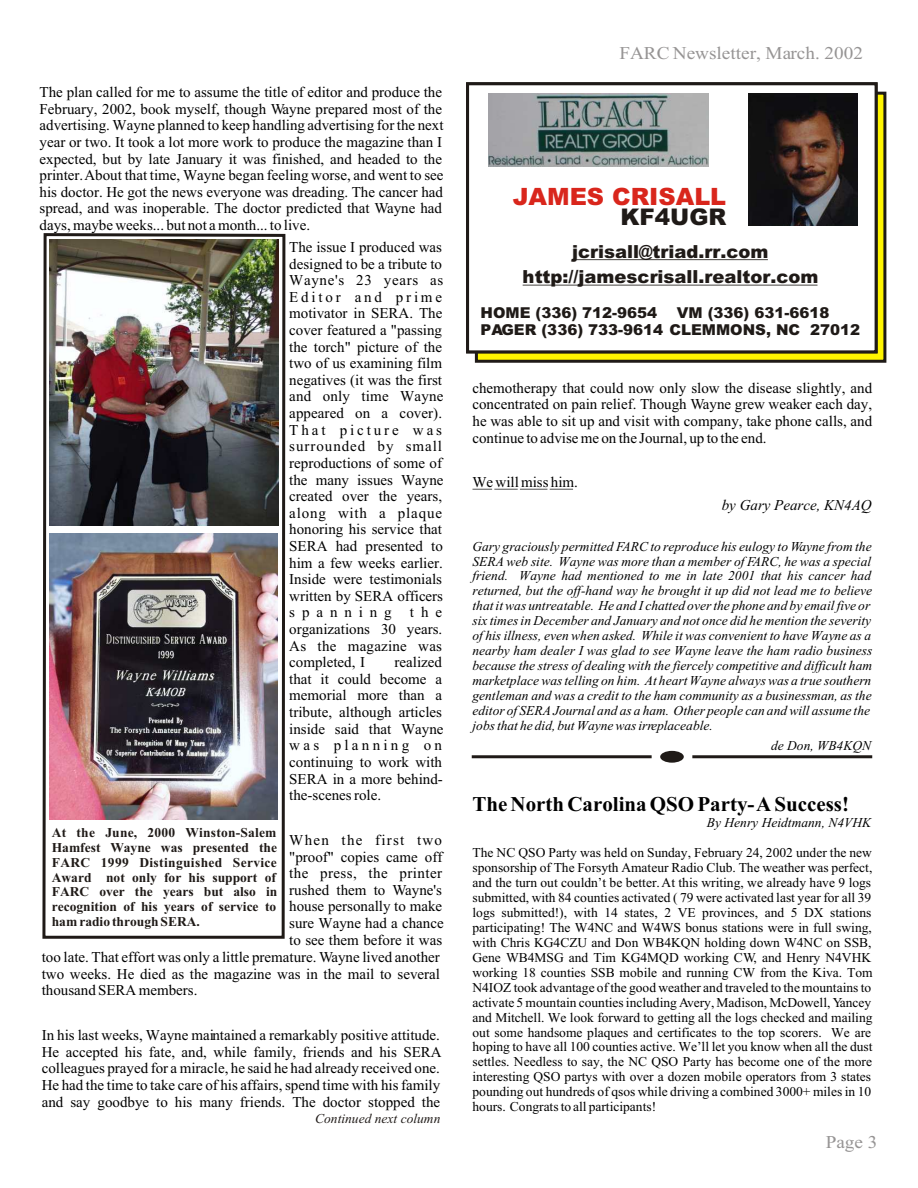
<style>
.page{position:relative;width:918px;height:1188px;background:#fff}
.page>*{position:absolute;margin:0;border:0;box-sizing:border-box;transform-origin:0 0}
.t1{font:900 23.85px "Arial";color:#d9261c}
.t2{font:900 22.95px "Arial";color:#1f1a17}
.t3{font:700 21px "Times New Roman";color:#000}
.t4{font:900 18px/25.3px "Arial";color:#1f1a17;text-align:center}
.t5{font:18px "Times New Roman";color:#969494;scale:1.07 1}
.t6{font:15px/16.6px "Times New Roman";color:#000;text-align:justify}
.t7{font:900 15px/17.4px "Arial";color:#1f1a17}
.t8{font:italic 15px "Times New Roman";color:#000}
.t9{font:13.5px/15px "Times New Roman";color:#000;text-align:justify}
.t10{font:italic 13.5px/15px "Times New Roman";color:#000}
.t11{font:700 13.5px/15px "Times New Roman";color:#1f1a17;text-align:justify}
.t12{font:italic 13.5px "Times New Roman";color:#1f1a17}
</style>
<div class="page">
<svg style="left:42px;top:233px;width:244px;height:706px"></svg>
<svg style="left:472px;top:489px;width:101px;height:1px"></svg>
<hr style="left:472px;top:755px;width:180px;height:3px;background:#1f1a17">
<hr style="left:692px;top:755px;width:180px;height:3px;background:#1f1a17">
<div style="left:660px;top:751px;width:24px;height:12px;background:#1f1a17;border-radius:50%"></div>
<div style="left:475px;top:92px;width:411px;height:271px;background:#fff500;border:3px solid #1f1a17"></div>
<div style="left:466px;top:82px;width:412px;height:271px;background:#fff;border:3px solid #1f1a17"></div>
<img style="left:488px;top:94px;width:220px;height:73px">
<img style="left:749px;top:94px;width:109px;height:132px">
<hr style="left:572px;top:259px;width:196px;height:1px;background:#1f1a17">
<hr style="left:523px;top:285px;width:295px;height:1px;background:#1f1a17">
<img style="left:50px;top:239px;width:228px;height:286px">
<img style="left:50px;top:534px;width:228px;height:285px">
<p class="t6" style="left:40px;top:85px;width:405px">The plan called for me to assume the title of editor and produce the February, 2002, book myself, though Wayne prepared most of the advertising. Wayne planned to keep handling advertising for the next year or two. It took a lot more work to produce the magazine than I expected, but by late January it was finished, and headed to the printer. About that time, Wayne began feeling worse, and went to see his doctor. He got the news everyone was dreading. The cancer had spread, and was inoperable. The doctor predicted that Wayne had days, maybe weeks... but not a month... to live.</p>
<p class="t11" style="left:52px;top:826px;width:227px">At the June, 2000 Winston-Salem Hamfest Wayne was presented the FARC 1999 Distinguished Service Award not only for his support of FARC over the years but also in recognition of his years of service to ham radio through SERA.</p>
<p class="t6" style="left:289px;top:240px;width:156px">The issue I produced was designed to be a tribute to Wayne's 23 years as Editor and prime motivator in SERA. The cover featured a "passing the torch" picture of the two of us examining film negatives (it was the first and only time Wayne appeared on a cover).<br>That picture was surrounded by small reproductions of some of the many issues Wayne created over the years, along with a plaque honoring his service that SERA had presented to him a few weeks earlier.<br>Inside were testimonials written by SERA officers spanning the organizations 30 years.<br>As the magazine was completed, I</p>
<p class="t6" style="left:289px;top:655px;width:156px;text-indent:105px">realized that it could become a memorial more than a tribute, although articles inside said that Wayne was planning on continuing to work with SERA in a more behind&shy;the-scenes role.</p>
<p class="t6" style="left:289px;top:833px;width:156px">When the first two "proof" copies came off the press, the printer rushed them to Wayne's house personally to make sure Wayne had a chance to see them before it was</p>
<p class="t6" style="left:42px;top:950px;width:400px">too late. That effort was only a little premature. Wayne lived another two weeks. He died as the magazine was in the mail to several thousand SERA members.</p>
<p class="t6" style="left:42px;top:1028px;width:402px">In his last weeks, Wayne maintained a remarkably positive attitude.<br>He accepted his fate, and, while family, friends and his SERA colleagues prayed for a miracle, he said he had already received one.<br>He had the time to take care of his affairs, spend time with his family and say goodbye to his many friends. The doctor stopped the</p>
<p class="t12" style="left:315px;top:1114px;width:127px">Continued next column</p>
<p class="t5" style="left:619px;top:47px;width:229px">FARC Newsletter, March. 2002</p>
<h1 class="t1" style="left:513px;top:188px;width:215px">JAMES CRISALL</h1>
<h2 class="t2" style="left:620px;top:209px;width:107px">KF4UGR</h2>
<p class="t4" style="left:523px;top:240px;width:297px">jcrisall@triad.rr.com http://jamescrisall.realtor.com</p>
<p class="t7" style="left:481px;top:305px;width:381px">HOME (336) 712-9654<br>PAGER (336) 733-9614 CLEMMONS, NC 27012</p>
<p class="t7" style="left:677px;top:305px;width:154px">VM (336) 631-6618</p>
<p class="t6" style="left:472px;top:381px;width:401px">chemotherapy that could now only slow the disease slightly, and concentrated on pain relief. Though Wayne grew weaker each day, he was able to sit up and visit with company, take phone calls, and continue to advise me on the Journal, up to the end.</p>
<p class="t6" style="left:472px;top:476px;width:107px">We will miss him.</p>
<p class="t8" style="left:722px;top:499px;width:151px">by Gary Pearce, KN4AQ</p>
<p class="t10" style="left:472px;top:540px;width:401px">Gary graciously permitted FARC to reproduce his eulogy to Wayne from the SERA web site. Wayne was more than a member of FARC, he was a special friend. Wayne had mentioned to me in late 2001 that his cancer had returned, but the off-hand way he brought it up did not lead me to believe that it was untreatable. He and I chatted over the phone and by email five or six times in December and January and not once did he mention the severity of his illness, even when asked. While it was convenient to have Wayne as a nearby ham dealer I was glad to see Wayne leave the ham radio business because the stress of dealing with the fiercely competitive and difficult ham marketplace was telling on him. At heart Wayne always was a true southern gentleman and was a credit to the ham community as a businessman, as the editor of SERA Journal and as a ham. Other people can and will assume the jobs that he did, but Wayne was irreplaceable.</p>
<p class="t10" style="left:771px;top:739px;width:102px">de Don, WB4KQN</p>
<h3 class="t3" style="left:473px;top:796px;width:378px">The North Carolina QSO Party- A Success!</h3>
<p class="t10" style="left:707px;top:816px;width:166px">By Henry Heidtmann, N4VHK</p>
<p class="t9" style="left:473px;top:846px;width:402px">The NC QSO Party was held on Sunday, February 24, 2002 under the new sponsorship of The Forsyth Amateur Radio Club. The weather was perfect, and the turn out couldn’t be better. At this writing, we already have 9 logs submitted, with 84 counties activated ( 79 were activated last year for all 39 logs submitted!), with 14 states, 2 VE provinces, and 5 DX stations participating! The W4NC and W4WS bonus stations were in full swing, with Chris KG4CZU and Don WB4KQN holding down W4NC on SSB, Gene WB4MSG and Tim KG4MQD working CW, and Henry N4VHK working 18 counties SSB mobile and running CW from the Kiva. Tom N4IOZ took advantage of the good weather and traveled to the mountains to activate 5 mountain counties including Avery, Madison, McDowell, Yancey and Mitchell. We look forward to getting all the logs checked and mailing out some handsome plaques and certificates to the top scorers. We are hoping to have all 100 counties active. We’ll let you know when all the dust settles. Needless to say, the NC QSO Party has become one of the more interesting QSO partys with over a dozen mobile operators from 3 states pounding out hundreds of qsos while driving a combined 3000+ miles in 10 hours. Congrats to all participants!</p>
<p class="t5" style="left:826px;top:1135px;width:50px">Page 3</p>
</div>
